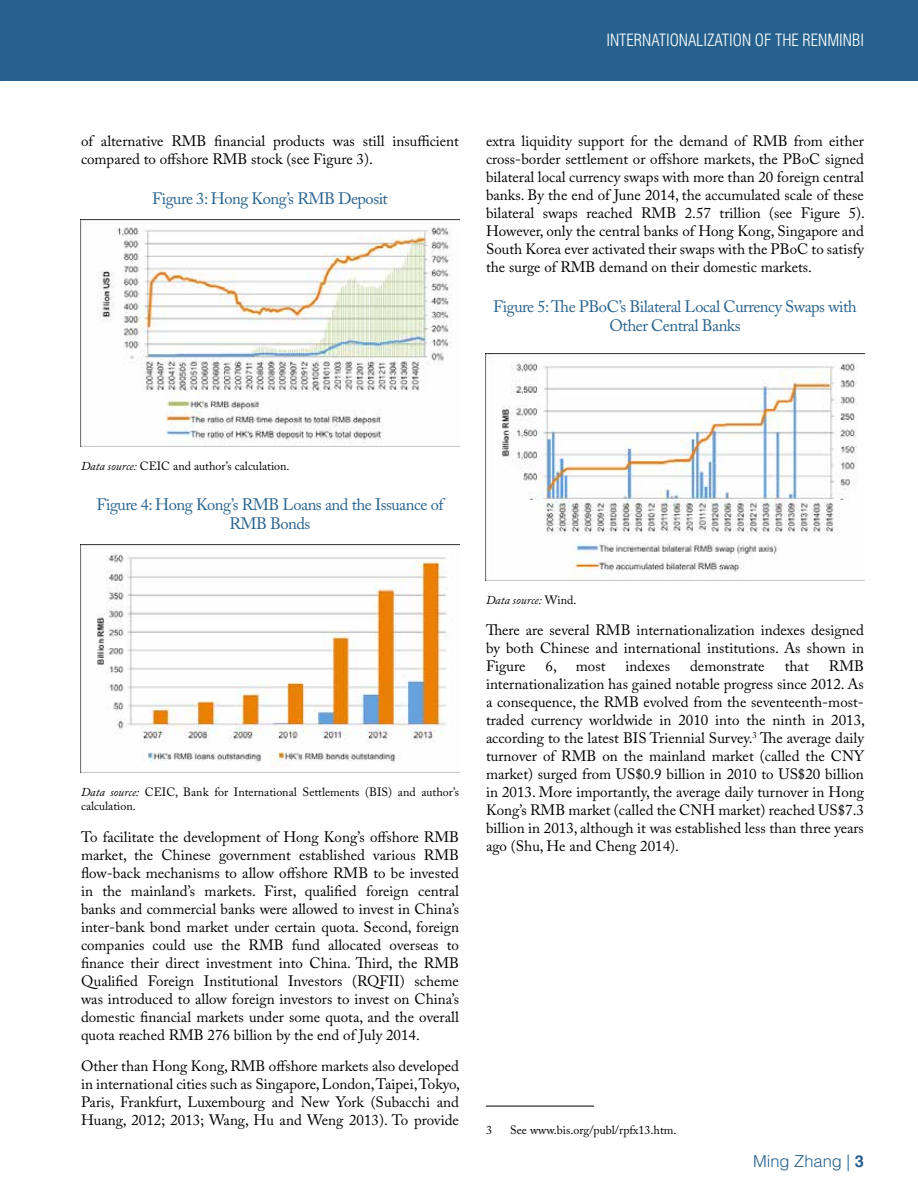
<style>
.page{position:relative;width:918px;height:1188px;background:#fff}
.page>*{position:absolute;margin:0;border:0;box-sizing:border-box;transform-origin:0 0}
.t1{font:16.5px/19.5px "Adobe Caslon Pro";letter-spacing:-.03em;color:#27628e;text-align:center}
.t2{font:300 condensed 16.5px "Helvetica LT Std";color:#fff}
.t3{font:300 16.5px "Helvetica LT Std";color:#27628e}
.t4{font:15px/18px "Adobe Caslon Pro";color:#000;text-align:justify}
.t5{font:12px/14.4px "Adobe Caslon Pro";color:#000}
.t6{font:italic 12px "Adobe Caslon Pro";color:#000}
.s1{font-style:italic}
.s2{font-style:normal}
.s3{font-weight:700}
</style>
<div class="page">
<div style="left:0;top:0;width:918px;height:81px;background:#27628e"></div>
<img style="left:81px;top:219px;width:378px;height:228px">
<img style="left:81px;top:545px;width:378px;height:227px">
<img style="left:486px;top:353px;width:378px;height:227px">
<hr style="left:486px;top:1106px;width:108px;height:1px;background:#000">
<p class="t2" style="left:606px;top:30px;width:13px">INTERNATIONA</p>
<p class="t2" style="left:696px;top:30px;width:27px">LIZATION</p>
<p class="t2" style="left:755px;top:30px;width:65px">OF THE RENMIN</p>
<p class="t2" style="left:852px;top:30px;width:11px">BI</p>
<p class="t4" style="left:81px;top:132px;width:380px">of alternative RMB financial products was still insufficient compared to offshore RMB stock (see Figure 3).</p>
<p class="t1" style="left:152px;top:188px;width:237px">Figure 3: Hong Kong’s RMB Deposit</p>
<p class="t4" style="left:486px;top:132px;width:381px">extra liquidity support for the demand of RMB from either cross-border settlement or offshore markets, the PBoC signed bilateral local currency swaps with more than 20 foreign central banks. By the end of June 2014, the accumulated scale of these bilateral swaps reached RMB 2.57 trillion (see Figure 5).<br>However, only the central banks of Hong Kong, Singapore and South Korea ever activated their swaps with the PBoC to satisfy the surge of RMB demand on their domestic markets.</p>
<p class="t1" style="left:493px;top:296px;width:365px">Figure 5: The PBoC’s Bilateral Local Currency Swaps with<br>Other Central Banks</p>
<p class="t5" style="left:81px;top:459px;width:210px"><span class="s1">Data source:</span> CEIC and author’s calculation.</p>
<p class="t1" style="left:96px;top:495px;width:349px">Figure 4: Hong Kong’s RMB Loans and the Issuance of<br>RMB Bonds</p>
<p class="t5" style="left:81px;top:785px;width:380px"><span class="s1">Data source:</span> CEIC, Bank for International Settlements (BIS) and author’s calculation.</p>
<p class="t4" style="left:81px;top:828px;width:380px">To facilitate the development of Hong Kong’s offshore RMB market, the Chinese government established various RMB flow-back mechanisms to allow offshore RMB to be invested in the mainland’s markets. First, qualified foreign central banks and commercial banks were allowed to invest in China’s inter-bank bond market under certain quota. Second, foreign companies could use the RMB fund allocated overseas to finance their direct investment into China. Third, the RMB Qualified Foreign Institutional Investors (RQFII) scheme was introduced to allow foreign investors to invest on China’s domestic financial markets under some quota, and the overall quota reached RMB 276 billion by the end of July 2014.</p>
<p class="t4" style="left:81px;top:1057px;width:381px">Other than Hong Kong, RMB offshore markets also developed in international cities such as Singapore, London, Taipei, Tokyo, Paris, Frankfurt, Luxembourg and New York (Subacchi and Huang, 2012; 2013; Wang, Hu and Weng 2013). To provide</p>
<p class="t6" style="left:486px;top:593px;width:92px">Data source: <span class="s2">Wind.</span></p>
<p class="t4" style="left:486px;top:621px;width:380px">There are several RMB internationalization indexes designed by both Chinese and international institutions. As shown in Figure</p>
<p class="t4" style="left:546px;top:657px;width:13px">6,</p>
<p class="t4" style="left:576px;top:657px;width:31px">most</p>
<p class="t4" style="left:626px;top:657px;width:46px">indexes</p>
<p class="t4" style="left:690px;top:657px;width:76px">demonstrate</p>
<p class="t4" style="left:785px;top:657px;width:26px">that</p>
<p class="t4" style="left:486px;top:657px;width:381px;text-indent:343px">RMB internationalization has gained notable progress since 2012. As a consequence, the RMB evolved from the seventeenth-most&shy;traded currency worldwide in 2010 into the ninth in 2013, according to the latest BIS Triennial Survey.<sup>3</sup> The average daily turnover of RMB on the mainland market (called the CNY market) surged from US$0.9 billion in 2010 to US$20 billion in 2013. More importantly, the average daily turnover in Hong Kong’s RMB market (called the CNH market) reached US$7.3 billion in 2013, although it was established less than three years ago (Shu, He and Cheng 2014).</p>
<p class="t5" style="left:486px;top:1123px;width:7px">3</p>
<p class="t5" style="left:510px;top:1123px;width:168px">See www.bis.org/publ/rpfx13.htm.</p>
<p class="t3" style="left:753px;top:1151px;width:112px">Ming Zhang | <span class="s3">3</span></p>
</div>
